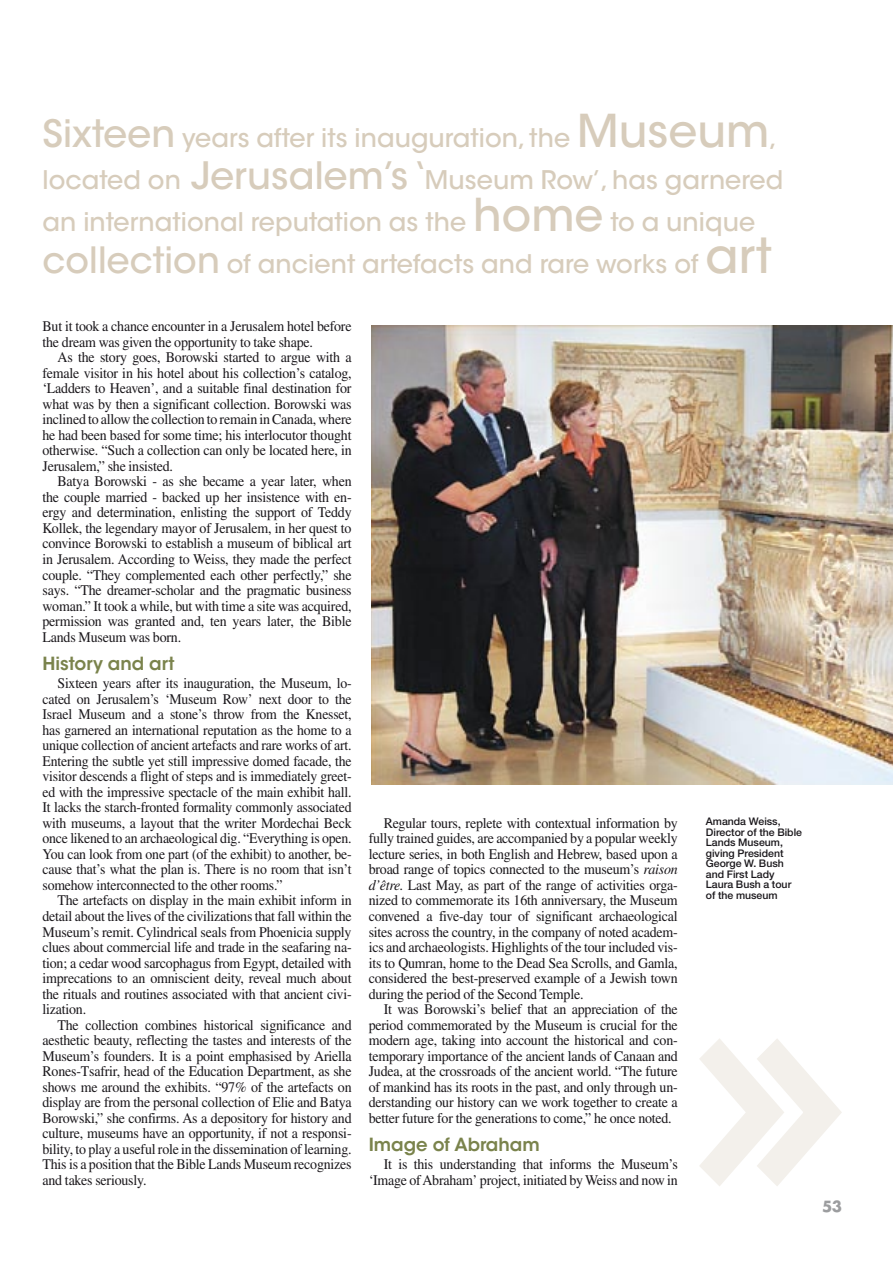
<style>
.page{position:relative;width:893px;height:1263px;background:#fff}
.page>*{position:absolute;margin:0;border:0;box-sizing:border-box;transform-origin:0 0}
.t1{font:500 48px "ITC Avant Garde Std";color:#d7ccbb}
.t2{font:500 45px "ITC Avant Garde Std";letter-spacing:.005em;color:#d7ccbb}
.t3{font:500 37.5px "ITC Avant Garde Std";letter-spacing:.005em;color:#d7ccbb}
.t4{font:500 36px "ITC Avant Garde Std";letter-spacing:.005em;color:#d7ccbb}
.t5{font:500 25.5px "ITC Avant Garde Std";letter-spacing:.005em;color:#d7ccbb}
.t6{font:600 18px "ITC Avant Garde Std";color:#7a834c}
.t7{font:700 15px "Futura Std";color:#9c9d9f}
.t8{font:14.7px/15.5px "Times LT Std";letter-spacing:-.015em;color:#1a171b;text-align:justify;scale:.95 1}
.t9{font:14.7px/31px "Times LT Std";letter-spacing:-.015em;color:#1a171b;scale:.94 1}
.t10{font:500 10.5px/10.5px "Helvetica Neue LT Pro";color:#1a171b}
.s1{font-style:italic}
</style>
<div class="page">
<img style="left:371px;top:325px;width:522px;height:460px">
<svg style="left:699px;top:1039px;width:143px;height:147px"></svg>
<p class="t3" style="left:43px;top:110px;width:134px">Sixteen</p>
<p class="t5" style="left:182px;top:122px;width:389px">years after its inauguration,the</p>
<p class="t2" style="left:577px;top:103px;width:194px">Museum</p>
<p class="t5" style="left:769px;top:122px;width:9px">,</p>
<p class="t5" style="left:43px;top:164px;width:140px">located on</p>
<p class="t3" style="left:191px;top:152px;width:235px">Jerusalem s’ ‘</p>
<p class="t5" style="left:425px;top:164px;width:360px">Museum Row ,’ has garnered</p>
<p class="t2" style="left:473px;top:187px;width:132px">home</p>
<p class="t5" style="left:43px;top:206px;width:425px">an international reputation as the</p>
<p class="t5" style="left:610px;top:206px;width:146px">to a unique</p>
<p class="t1" style="left:706px;top:226px;width:68px">art</p>
<p class="t4" style="left:43px;top:238px;width:179px">collection</p>
<p class="t5" style="left:227px;top:248px;width:473px">of ancient artefacts and rare works of</p>
<p class="t8" style="left:43px;top:318px;width:327px">But it took a chance encounter in a Jerusalem hotel before</p>
<p class="t8" style="left:43px;top:334px;width:286px">the dream was given the opportunity to take shape.</p>
<p class="t8" style="left:58px;top:349px;width:311px">As the story goes, Borowski started to argue with a</p>
<p class="t8" style="left:43px;top:365px;width:327px">female visitor in his hotel about his collection s’ catalog,</p>
<p class="t8" style="left:43px;top:380px;width:327px">‘Ladders to Heaven ,’ and a suitable final destination for</p>
<p class="t8" style="left:43px;top:396px;width:327px">what was by then a significant collection. Borowski was</p>
<p class="t8" style="left:43px;top:412px;width:327px">inclined to allow the collection to remain in Canada, where</p>
<p class="t8" style="left:43px;top:427px;width:327px">he had been based for some time; his interlocutor thought</p>
<p class="t8" style="left:43px;top:443px;width:327px">otherwise “. Such a collection can only be located here in,</p>
<p class="t8" style="left:43px;top:458px;width:139px">Jerusalem ” , she insisted.</p>
<p class="t8" style="left:58px;top:474px;width:311px">Batya Borowski - as she became a year later, when</p>
<p class="t8" style="left:43px;top:505px;width:327px">ergy and determination, enlisting the support of Teddy</p>
<p class="t8" style="left:43px;top:481px;width:327px;line-height:31px">the couple married - backed up her insistence with en-<br>Kollek, the legendary mayor of Jerusalem in, her quest to</p>
<p class="t8" style="left:43px;top:536px;width:327px">convince Borowski to establish a museum of biblical art in Jerusalem. According to Weiss, they made the perfect couple “. They complemented each other perfectly” , she says “. The dreamer-scholar and the pragmatic business woman ” . It took a while, but with time a site was acquired, permission was granted and, ten years later, the Bible Lands Museum was born.</p>
<p class="t6" style="left:43px;top:652px;width:134px">History and art</p>
<p class="t9" style="left:43px;top:683px;width:330px">cated on Jerusalem s’ ‘Museum Row’ next door to the</p>
<p class="t9" style="left:43px;top:668px;width:330px;text-align:right">Sixteen years after its inauguration, the Museum, lo-<br>Israel Museum and a stone s’ throw from the Knesset,</p>
<p class="t9" style="left:43px;top:722px;width:330px;line-height:15.5px;text-align:justify">has garnered an international reputation as the home to a unique collection of ancient artefacts and rare works of art.<br>Entering the subtle yet still impressive domed facade, the</p>
<p class="t9" style="left:43px;top:776px;width:330px">ed with the impressive spectacle of the main exhibit hall.</p>
<p class="t9" style="left:43px;top:761px;width:330px">visitor descends a flight of steps and is immediately greet-<br>It lacks the starch-fronted formality commonly associated</p>
<p class="t9" style="left:43px;top:815px;width:330px;line-height:15.5px">with museums a, layout that the writer Mordechai Beck once likened to an archaeological dig “. Everything is open.</p>
<p class="t9" style="left:43px;top:854px;width:330px">cause that s’ what the plan .i s There is no room that isn t’</p>
<p class="t9" style="left:43px;top:838px;width:330px">You can look from one part (of the exhibit) to another, be&shy;somehow interconnected to the other rooms “.</p>
<p class="t8" style="left:43px;top:893px;width:327px;text-indent:15px">The artefacts on display in the main exhibit inform in detail about the lives of the civilizations that fall within the Museum s’ remit. Cylindrical seals from Phoenicia supply</p>
<p class="t8" style="left:43px;top:955px;width:327px">tion a; cedar wood sarcophagus from Egypt, detailed with</p>
<p class="t8" style="left:43px;top:931px;width:327px;line-height:31px">clues about commercial life and trade in the seafaring na&shy;imprecations to an omniscient deity, reveal much about lization.</p>
<p class="t8" style="left:43px;top:978px;width:327px;line-height:31px;text-align:right">the rituals and routines associated with that ancient civi-<br>The collection combines historical significance and</p>
<p class="t8" style="left:43px;top:1032px;width:327px">aesthetic beauty, reflecting the tastes and interests of the Museum s’ founders. isIt a point emphasised by Ariella Rones-Tsafrir, head of the Education Department, as she shows me around the exhibits “. 97% of the artefacts on display are from the personal collection of Elie and Batya Borowski ” , she confirms. As a depository for history and</p>
<p class="t8" style="left:43px;top:1141px;width:327px">bility to, play a useful role in the dissemination of learning.</p>
<p class="t8" style="left:43px;top:1118px;width:327px;line-height:31px">culture, museums have an opportunity if, not a responsi-<br>This is a position that the Bible Lands Museum recognizes</p>
<p class="t8" style="left:43px;top:1172px;width:111px">and takes seriously.</p>
<p class="t8" style="left:369px;top:815px;width:327px;text-indent:15px">Regular tours, replete with contextual information by fully trained guides, are accompanied by a popular weekly lecture series in, both English and Hebrew, based upon a broad range of topics connected to the museum s’ <span class="s1">raison</span></p>
<p class="t8" style="left:369px;top:893px;width:327px">nized to commemorate its 16th anniversary, the Museum</p>
<p class="t8" style="left:369px;top:869px;width:327px;line-height:31px"><span class="s1">’d être.</span> Last May, as part of the range of activities orga&shy;convened a five-day tour of significant archaeological</p>
<p class="t8" style="left:369px;top:955px;width:327px">its to Qumran, home to the Dead Sea Scrolls, and Gamla,</p>
<p class="t8" style="left:369px;top:924px;width:327px">sites across the country in, the company of noted academ-</p>
<p class="t8" style="left:369px;top:970px;width:327px">considered the best-preserved example of a Jewish town</p>
<p class="t8" style="left:369px;top:986px;width:228px">during the period of the Second Temple.</p>
<p class="t8" style="left:384px;top:1001px;width:311px">It was Borowski s’ belief that an appreciation of the</p>
<p class="t8" style="left:369px;top:1017px;width:327px">period commemorated by the Museum is crucial for the</p>
<p class="t8" style="left:369px;top:1048px;width:327px">temporary importance of the ancient lands of Canaan and</p>
<p class="t8" style="left:369px;top:939px;width:327px">ics and archaeologists. Highlights of the tour included vis-</p>
<p class="t8" style="left:369px;top:1025px;width:327px;line-height:31px">modern age, taking into account the historical and con-Judea, at the crossroads of the ancient world “. The future derstanding our history can we work together to create a</p>
<p class="t8" style="left:369px;top:1071px;width:327px;line-height:31px">of mankind has its roots in the past, and only through un&shy;better future for the generations to come ” , he once noted.</p>
<p class="t6" style="left:369px;top:1133px;width:173px">Image of Abraham</p>
<p class="t8" style="left:369px;top:1156px;width:327px;text-align:right">It is this understanding that informs the Museum s’ ‘Image ofAbraham’ project, initiated byWeiss and now in</p>
<p class="t10" style="left:706px;top:816px;width:98px">Amanda Weiss,<br>Director of the Bible<br>Lands Museum, giving President<br>George W. Bush and First Lady<br>Laura Bush a tour of the museum</p>
<p class="t7" style="left:822px;top:1196px;width:21px">53</p>
</div>
